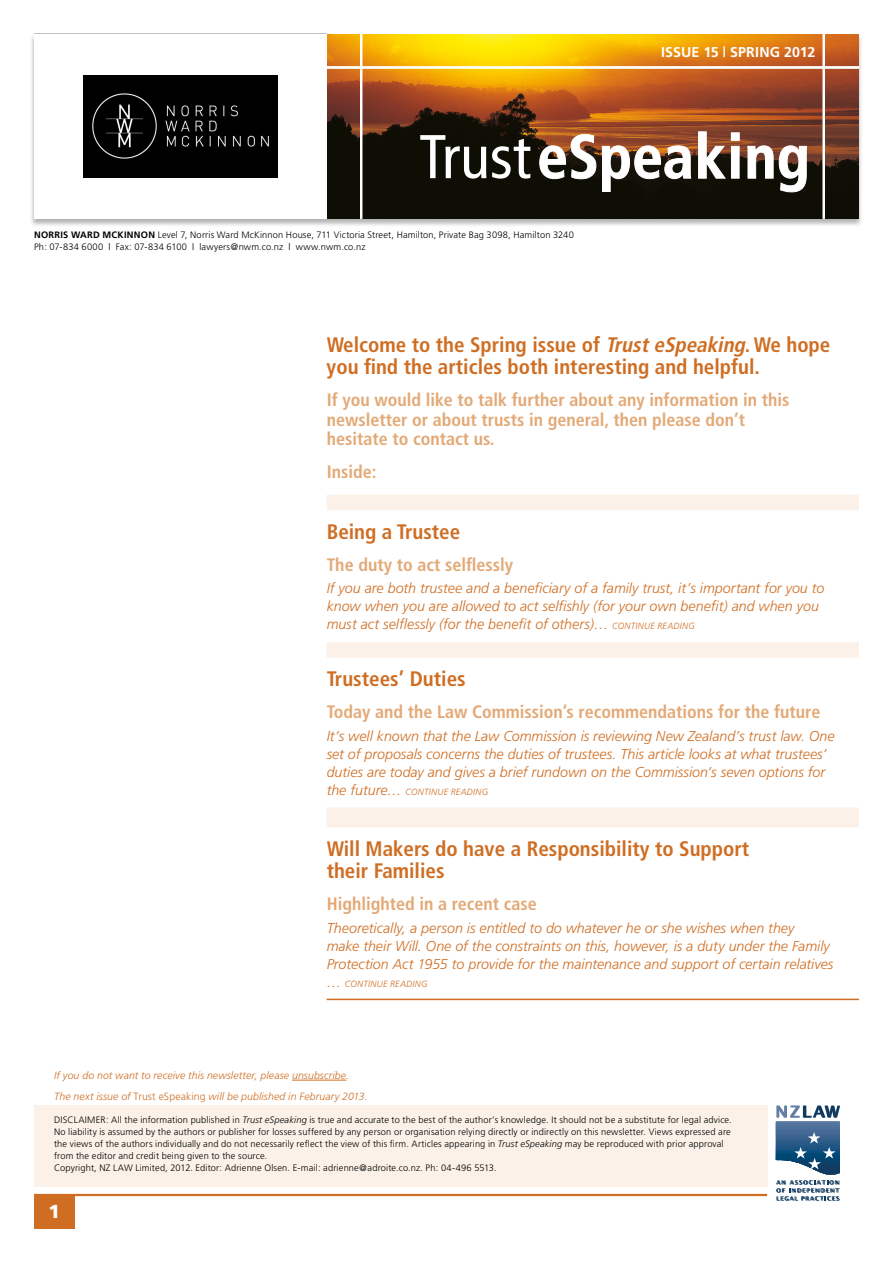
<style>
.page{position:relative;width:893px;height:1263px;background:#fff}
.page>*{position:absolute;margin:0;border:0;box-sizing:border-box;transform-origin:0 0}
.t1{font:700 condensed 21px/22.5px "Frutiger";color:#cf6e23}
.t2{font:900 18.75px "Frutiger";color:#fff}
.t3{font:700 condensed 18px/19.5px "Frutiger";color:#e3a976}
.t4{font:italic 300 14.25px/18px "Frutiger";color:#cf6e23}
.t5{font:700 14.25px "Frutiger";letter-spacing:.01em;color:#fff}
.t6{font:italic 300 10.5px/20.5px "Frutiger";letter-spacing:.01em;color:#cf6e23}
.t7{font:300 9.3px/12px "Frutiger";letter-spacing:.015em;color:#000}
.t8{font:italic 300 9px "Frutiger";letter-spacing:.03em;color:#cf6e23}
.s1{font-weight:700}
.s2{font-style:italic}
.s3{font-size:9px}
.s4{font-size:14.25px}
.s5{font-style:normal}
</style>
<div class="page">
<div style="left:29px;top:34px;width:835px;height:193px;background:#000;opacity:.3"></div>
<img style="left:327px;top:34px;width:532px;height:184px">
<div style="left:34px;top:1106px;width:733px;height:81px;background:#fbf1e8"></div>
<hr style="left:34px;top:1194px;width:733px;height:2px;background:#cf6e23">
<div style="left:34px;top:1194px;width:40px;height:35px;background:#cf6e23"></div>
<hr style="left:292px;top:1080px;width:54px;height:1px;background:#cf6e23">
<div style="left:34px;top:30px;width:293px;height:188px;background:linear-gradient(to right,#fff,#fff)"></div>
<svg style="left:539px;top:131px;width:268px;height:62px"></svg>
<svg style="left:420px;top:135px;width:110px;height:44px"></svg>
<hr style="left:360px;top:34px;width:2px;height:185px;background:#fff">
<hr style="left:823px;top:34px;width:2px;height:185px;background:#fff">
<hr style="left:34px;top:66px;width:825px;height:3px;background:#fff">
<svg style="left:776px;top:1106px;width:64px;height:95px"></svg>
<div style="left:34px;top:34px;width:293px;height:185px;background:#fff"></div>
<svg style="left:327px;top:495px;width:532px;height:332px"></svg>
<hr style="left:327px;top:999px;width:532px;height:1px;background:#cf6e23">
<img style="left:83px;top:75px;width:195px;height:103px">
<p class="t7" style="left:34px;top:229px;width:541px"><span class="s1">NORRIS WARD MCKINNON</span> Level 7, Norris Ward McKinnon House, 711 Victoria Street, Hamilton, Private Bag 3098, Hamilton 3240<br>Ph: 07-834 6000 | Fax: 07-834 6100 | lawyers@nwm.co.nz | www.nwm.co.nz</p>
<h3 class="t5" style="left:661px;top:44px;width:156px">ISSUE 15 | SPRING 2012</h3>
<h1 class="t1" style="left:327px;top:333px;width:505px">Welcome to the Spring issue of <span class="s2">TrusteSpeaking</span>. We hope you find the articles both interesting and helpful.</h1>
<h3 class="t3" style="left:327px;top:390px;width:464px">If you would like to talk further about any information in this newsletter or about trusts in general, then please don’t hesitate to contact us.</h3>
<h3 class="t3" style="left:327px;top:462px;width:51px">Inside:</h3>
<h1 class="t1" style="left:327px;top:520px;width:135px">Being a Trustee</h1>
<h3 class="t3" style="left:327px;top:555px;width:188px">The duty to act selflessly</h3>
<h3 class="t4" style="left:327px;top:579px;width:499px">If you are both trustee and a beneficiary of a family trust, it’s important for you to know when you are allowed to act selfishly (for your own benefit) and when you must act selflessly (for the benefit of others)… <span class="s3">CONTINUE READING</span></h3>
<h1 class="t1" style="left:327px;top:668px;width:141px">Trustees’ Duties</h1>
<h3 class="t3" style="left:327px;top:702px;width:495px">Today and the Law Commission’s recommendations for the future</h3>
<p class="t4" style="left:327px;top:727px;width:509px">It’s well known that the Law Commission is reviewing New Zealand’s trust law. One set of proposals concerns the duties of trustees. This article looks at what trustees’ duties are today and gives a brief rundown on the Commission’s seven options for</p>
<p class="t8" style="left:327px;top:786px;width:163px"><span class="s4">the future…</span> CONTINUE READING</p>
<h1 class="t1" style="left:327px;top:837px;width:424px">Will Makers do have a Responsibility to Support their Families</h1>
<h3 class="t3" style="left:327px;top:894px;width:212px">Highlighted in a recent case</h3>
<p class="t4" style="left:327px;top:919px;width:508px">Theoretically, a person is entitled to do whatever he or she wishes when they<br>make their Will. One of the constraints on this, however, is a duty under the Family<br>Protection Act 1955 to provide for the maintenance and support of certain relatives</p>
<p class="t8" style="left:327px;top:978px;width:102px"><span class="s4">…</span> CONTINUE READING</p>
<p class="t6" style="left:54px;top:1065px;width:315px">If you do not want to receive this newsletter, please unsubscribe.<br>The next issue of <span class="s5">Trust eSpeaking</span> will be published in February 2013.</p>
<p class="t7" style="left:54px;top:1113px;width:679px">DISCLAIMER: All the information published in <span class="s2">Trust eSpeaking</span> is true and accurate to the best of the author’s knowledge. It should not be a substitute for legal advice.<br>No liability is assumed by the authors or publisher for losses suffered by any person or organisation relying directly or indirectly on this newsletter. Views expressed are the views of the authors individually and do not necessarily reflect the view of this firm. Articles appearing in <span class="s2">Trust eSpeaking</span> may be reproduced with prior approval from the editor and credit being given to the source.<br>Copyright, NZ LAW Limited, 2012. Editor: Adrienne Olsen. E-mail: adrienne@adroite.co.nz. Ph: 04-496 5513.</p>
<h2 class="t2" style="left:48px;top:1200px;width:13px">1</h2>
</div>
